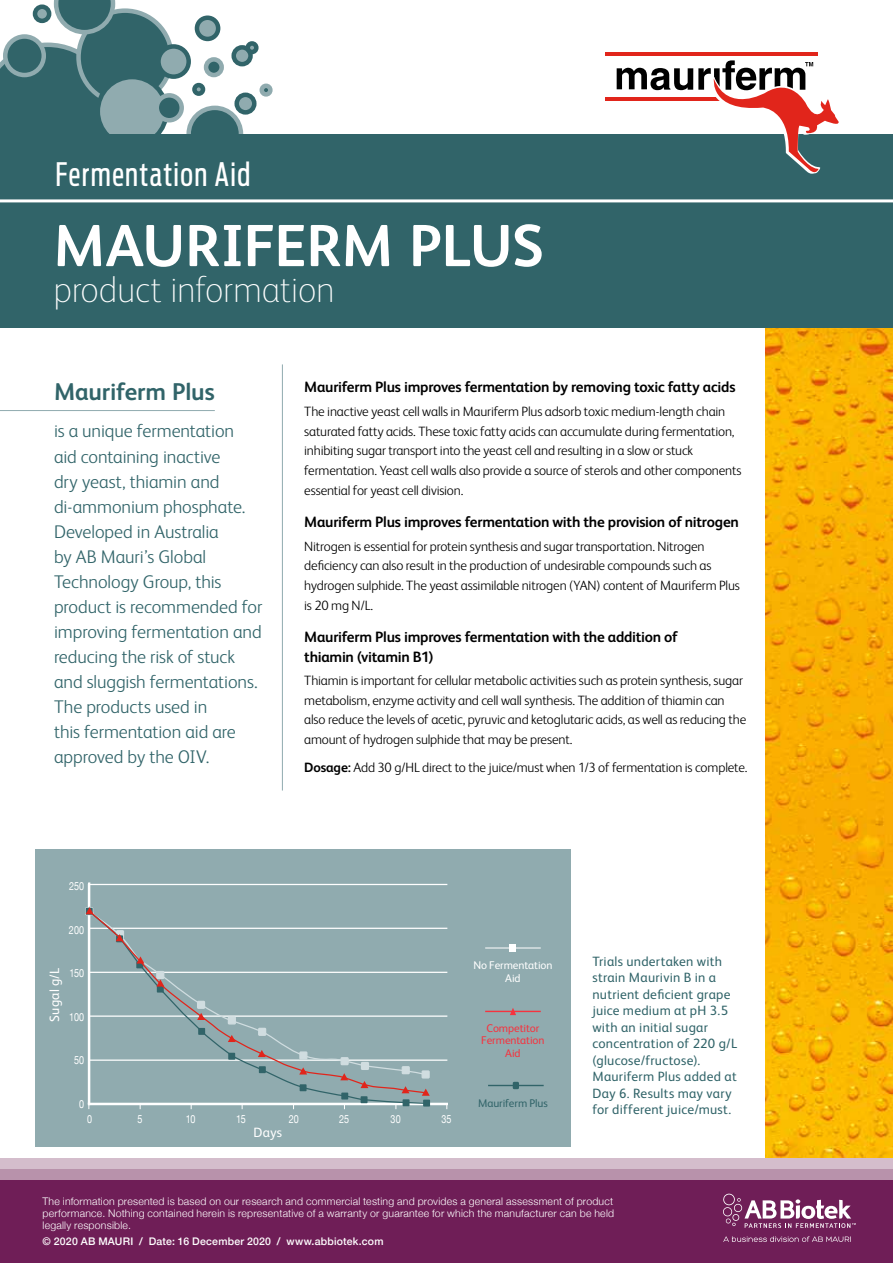
<style>
.page{position:relative;width:893px;height:1263px;background:#fff}
.page>*{position:absolute;margin:0;border:0;box-sizing:border-box;transform-origin:0 0}
.t1{font:700 59.55px "FS Albert";letter-spacing:-.01em;color:#fff}
.t2{font:100 36.6px "FS Albert";letter-spacing:-.01em;color:#fff}
.t3{font:32.1px "Ford Antenna Extra Cond";letter-spacing:.045em;color:#fff}
.t4{font:700 24.3px "FS Albert";letter-spacing:-.005em;color:#316469}
.t5{font:300 18.45px/25px "FS Albert";letter-spacing:-.005em;color:#316469}
.t6{font:700 15px/19.6px "FS Albert";letter-spacing:-.02em;color:#000}
.t7{font:300 13.5px/19.6px "FS Albert";letter-spacing:-.01em;color:#000}
.t8{font:13.5px/16.5px "FS Albert";letter-spacing:.02em;color:#316469}
.t9{font:13.5px "FS Albert";letter-spacing:.01em;color:#fff}
.t10{font:11.25px "Helvetica Neue";letter-spacing:.005em;color:#fff;scale:.8 1}
.t11{font:11.25px/12.6px "FS Albert";letter-spacing:-.005em;color:#f5333f;text-align:center}
.t12{font:11.25px/12.6px "FS Albert";letter-spacing:-.005em;color:#fff;text-align:center}
.t13{font:11.25px "FS Albert";letter-spacing:-.005em;color:#316469}
.t14{font:300 10.5px/12px "Helvetica Neue";letter-spacing:.02em;color:#fff;text-align:justify}
.t15{font:500 10.5px "Helvetica Neue";letter-spacing:.02em;color:#fff}
.s1{font-weight:700}
</style>
<div class="page">
<img style="left:765px;top:327px;width:128px;height:831px">
<div style="left:0;top:1158px;width:893px;height:105px;background:#d4bdcc"></div>
<div style="left:0;top:1169px;width:893px;height:94px;background:#b892ab"></div>
<div style="left:0;top:1180px;width:893px;height:83px;background:#6f1e57"></div>
<svg style="left:723px;top:1236px;width:128px;height:6px"></svg>
<svg style="left:723px;top:1194px;width:133px;height:34px"></svg>
<div style="left:35px;top:849px;width:535px;height:297px;background:#90abaf"></div>
<div style="left:0;top:43px;width:106px;height:91px;background:#316469"></div>
<div style="left:79px;top:11px;width:93px;height:93px;background:#316469;border-radius:50%"></div>
<div style="left:76px;top:8px;width:98px;height:98px;border:4px solid #90abaf;border-radius:50%"></div>
<svg style="left:54px;top:0;width:61px;height:34px"></svg>
<div style="left:5px;top:37px;width:39px;height:38px;background:#316469;border-radius:50%"></div>
<div style="left:3px;top:34px;width:43px;height:43px;border:4px solid #90abaf;border-radius:50%"></div>
<svg style="left:158px;top:46px;width:31px;height:31px"></svg>
<div style="left:156px;top:44px;width:35px;height:35px;border:4px solid #316469;border-radius:50%"></div>
<div style="left:189px;top:108px;width:52px;height:52px;background:#316469;border-radius:50%"></div>
<div style="left:186px;top:106px;width:57px;height:56px;border:4px solid #90abaf;border-radius:50%"></div>
<svg style="left:35px;top:7px;width:14px;height:14px"></svg>
<div style="left:33px;top:4px;width:18px;height:19px;border:4px solid #316469;border-radius:50%"></div>
<div style="left:194px;top:85px;width:9px;height:9px;background:#90abaf;border-radius:50%"></div>
<div style="left:192px;top:83px;width:13px;height:13px;border:4px solid #316469;border-radius:50%"></div>
<div style="left:197px;top:18px;width:21px;height:21px;background:#90abaf;border-radius:50%"></div>
<div style="left:195px;top:16px;width:25px;height:25px;border:4px solid #316469;border-radius:50%"></div>
<svg style="left:237px;top:95px;width:17px;height:17px"></svg>
<div style="left:234px;top:93px;width:23px;height:22px;border:4px solid #316469;border-radius:50%"></div>
<svg style="left:234px;top:47px;width:17px;height:17px"></svg>
<div style="left:231px;top:45px;width:22px;height:21px;border:4px solid #316469;border-radius:50%"></div>
<svg style="left:206px;top:59px;width:16px;height:16px"></svg>
<div style="left:204px;top:57px;width:20px;height:20px;border:4px solid #90abaf;border-radius:50%"></div>
<svg style="left:248px;top:43px;width:8px;height:9px"></svg>
<div style="left:245px;top:41px;width:14px;height:13px;border:4px solid #316469;border-radius:50%"></div>
<div style="left:262px;top:86px;width:8px;height:8px;background:#316469;border-radius:50%"></div>
<div style="left:260px;top:84px;width:13px;height:13px;border:4px solid #90abaf;border-radius:50%"></div>
<div style="left:98px;top:77px;width:68px;height:69px;background:#90abaf;border-radius:50%"></div>
<div style="left:96px;top:75px;width:73px;height:73px;border:4px solid #316469;border-radius:50%"></div>
<svg style="left:157px;top:95px;width:25px;height:25px"></svg>
<div style="left:155px;top:93px;width:29px;height:29px;border:4px solid #90abaf;border-radius:50%"></div>
<div style="left:0;top:134px;width:893px;height:193px;background:#316469"></div>
<hr style="left:0;top:199px;width:893px;height:3px;background:#fff">
<hr style="left:605px;top:52px;width:212px;height:4px;background:#e1251b">
<hr style="left:605px;top:97px;width:122px;height:3px;background:#e1251b">
<svg style="left:617px;top:60px;width:222px;height:114px"></svg>
<hr style="left:89px;top:884px;width:358px;height:1px;background:#fff">
<hr style="left:89px;top:928px;width:358px;height:1px;background:#fff">
<hr style="left:89px;top:972px;width:358px;height:1px;background:#fff">
<hr style="left:89px;top:1015px;width:358px;height:2px;background:#fff">
<hr style="left:89px;top:1059px;width:358px;height:2px;background:#fff">
<hr style="left:89px;top:1103px;width:358px;height:2px;background:#fff">
<div style="left:87px;top:882px;width:3px;height:223px;border:3px solid #fff"></div>
<div style="left:422px;top:1070px;width:8px;height:8px;border:1px solid #d0dde0"></div>
<svg style="left:87px;top:916px;width:336px;height:189px"></svg>
<div style="left:341px;top:1092px;width:7px;height:7px;background:#316469"></div>
<div style="left:361px;top:1096px;width:7px;height:7px;background:#316469"></div>
<div style="left:403px;top:1099px;width:6px;height:7px;background:#316469"></div>
<div style="left:423px;top:1099px;width:7px;height:7px;background:#316469"></div>
<svg style="left:88px;top:915px;width:340px;height:179px"></svg>
<svg style="left:85px;top:904px;width:10px;height:12px"></svg>
<svg style="left:116px;top:934px;width:8px;height:7px"></svg>
<svg style="left:137px;top:956px;width:7px;height:7px"></svg>
<svg style="left:156px;top:979px;width:8px;height:7px"></svg>
<svg style="left:197px;top:1013px;width:8px;height:7px"></svg>
<svg style="left:228px;top:1035px;width:8px;height:7px"></svg>
<svg style="left:258px;top:1050px;width:8px;height:7px"></svg>
<svg style="left:299px;top:1067px;width:8px;height:7px"></svg>
<svg style="left:340px;top:1073px;width:8px;height:7px"></svg>
<svg style="left:361px;top:1081px;width:7px;height:7px"></svg>
<svg style="left:402px;top:1086px;width:7px;height:7px"></svg>
<svg style="left:422px;top:1088px;width:8px;height:8px"></svg>
<hr style="left:485px;top:947px;width:56px;height:1px;background:#fff">
<div style="left:510px;top:944px;width:6px;height:8px;background:#fff"></div>
<hr style="left:488px;top:1085px;width:56px;height:1px;background:#316469">
<div style="left:513px;top:1082px;width:6px;height:7px;background:#316469;border-radius:2px"></div>
<hr style="left:485px;top:1011px;width:56px;height:1px;background:#f5333f">
<svg style="left:510px;top:1008px;width:6px;height:7px"></svg>
<hr style="left:282px;top:364px;width:1px;height:426px;background:#90abaf">
<hr style="left:0;top:410px;width:215px;height:1px;background:#90abaf">
<h3 class="t3" style="left:55px;top:148px;width:196px">Fermentation Aid</h3>
<h1 class="t1" style="left:53px;top:205px;width:492px">MAURIFERM PLUS</h1>
<h2 class="t2" style="left:53px;top:266px;width:283px">product information</h2>
<h3 class="t4" style="left:54px;top:375px;width:162px">Mauriferm Plus</h3>
<p class="t5" style="left:54px;top:418px;width:210px">is a unique fermentation<br>aid containing inactive<br>dry yeast, thiamin and di-ammonium phosphate.<br>Developed in Australia<br>by AB Mauri’s Global<br>Technology Group, this product is recommended for improving fermentation and reducing the risk of stuck and sluggish fermentations.<br>The products used in<br>this fermentation aid are approved by the OIV.</p>
<p class="t6" style="left:304px;top:377px;width:433px">Mauriferm Plus improves fermentation by removing toxic fatty acids</p>
<p class="t7" style="left:304px;top:401px;width:439px">The inactive yeast cell walls in Mauriferm Plus adsorb toxic medium-length chain saturated fatty acids. These toxic fatty acids can accumulate during fermentation, inhibiting sugar transport into the yeast cell and resulting in a slow or stuck fermentation. Yeast cell walls also provide a source of sterols and other components essential for yeast cell division.</p>
<p class="t6" style="left:304px;top:511px;width:436px">Mauriferm Plus improves fermentation with the provision of nitrogen</p>
<p class="t7" style="left:304px;top:536px;width:437px">Nitrogen is essential for protein synthesis and sugar transportation. Nitrogen deficiency can also result in the production of undesirable compounds such as hydrogen sulphide. The yeast assimilable nitrogen (YAN) content of Mauriferm Plus is 20 mg N/L.</p>
<p class="t6" style="left:304px;top:626px;width:375px">Mauriferm Plus improves fermentation with the addition of thiamin (vitamin B1)</p>
<p class="t7" style="left:304px;top:670px;width:443px">Thiamin is important for cellular metabolic activities such as protein synthesis, sugar metabolism, enzyme activity and cell wall synthesis. The addition of thiamin can also reduce the levels of acetic, pyruvic and ketoglutaric acids, as well as reducing the amount of hydrogen sulphide that may be present.</p>
<p class="t7" style="left:304px;top:757px;width:445px"><span class="s1">Dosage:</span> Add 30 g/HL direct to the juice/must when 1/3 of fermentation is complete.</p>
<p class="t10" style="left:69px;top:878px;width:20px">250</p>
<p class="t10" style="left:69px;top:921px;width:21px">200</p>
<p class="t9" style="left:46px;top:1021px;width:55px;rotate:-90deg">Sugal g/L</p>
<p class="t10" style="left:70px;top:965px;width:20px">150</p>
<p class="t10" style="left:69px;top:1009px;width:20px">100</p>
<p class="t10" style="left:74px;top:1052px;width:14px">50</p>
<p class="t10" style="left:79px;top:1096px;width:8px">0</p>
<p class="t10" style="left:87px;top:1110px;width:8px">0</p>
<p class="t10" style="left:138px;top:1110px;width:8px">5</p>
<p class="t10" style="left:186px;top:1110px;width:14px">10</p>
<p class="t10" style="left:236px;top:1110px;width:14px">15</p>
<p class="t10" style="left:289px;top:1110px;width:14px">20</p>
<p class="t10" style="left:339px;top:1110px;width:14px">25</p>
<p class="t10" style="left:391px;top:1110px;width:14px">30</p>
<p class="t10" style="left:441px;top:1110px;width:14px">35</p>
<p class="t9" style="left:253px;top:1123px;width:30px">Days</p>
<p class="t12" style="left:473px;top:958px;width:81px">No Fermentation<br>Aid</p>
<p class="t11" style="left:481px;top:1021px;width:65px">Competitor<br>Fermentation<br>Aid</p>
<p class="t13" style="left:478px;top:1095px;width:71px">Mauriferm Plus</p>
<p class="t8" style="left:592px;top:952px;width:146px">Trials undertaken with strain Maurivin B in a nutrient deficient grape juice medium at pH 3.5 with an initial sugar concentration of 220 g/L (glucose/fructose).<br>Mauriferm Plus added at<br>Day 6. Results may vary for different juice/must.</p>
<p class="t14" style="left:43px;top:1194px;width:573px">The information presented is based on our research and commercial testing and provides a general assessment of product performance. Nothing contained herein is representative of a warranty or guarantee for which the manufacturer can be held legally responsible.</p>
<p class="t15" style="left:43px;top:1233px;width:343px">© 2020 AB MAURI / Date: 16 December 2020 / www.abbiotek.com</p>
</div>
